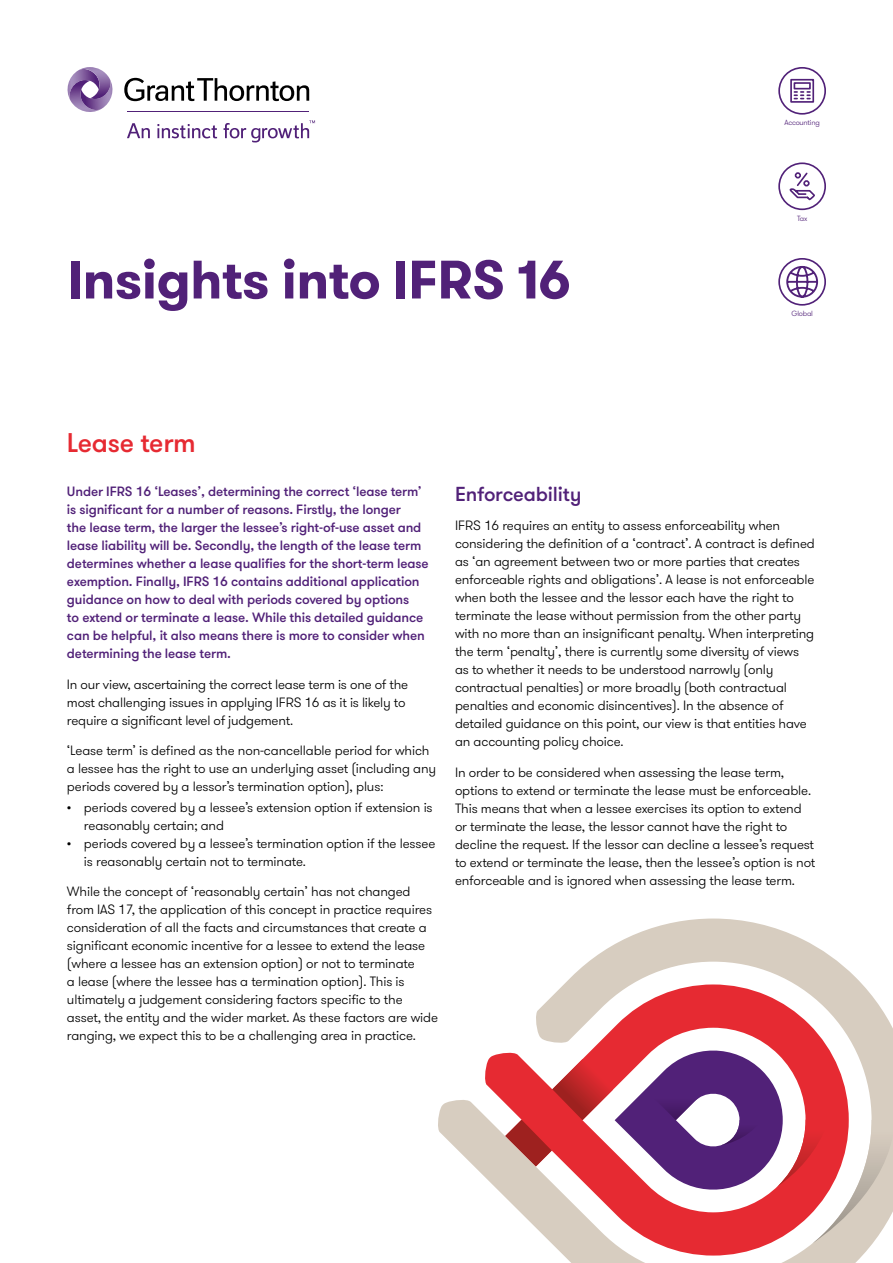
<style>
.page{position:relative;width:893px;height:1263px;background:#fff}
.page>*{position:absolute;margin:0;border:0;box-sizing:border-box;transform-origin:0 0}
.t1{font:700 54px "GT Walsheim Pro";letter-spacing:-.01em;color:#512178}
.t2{font:500 27px "GT Walsheim Pro";letter-spacing:-.01em;color:#e62a32}
.t3{font:500 20.25px "GT Walsheim Pro";letter-spacing:-.01em;color:#512178}
.t4{font:300 13.5px/18px "GT Walsheim Pro";letter-spacing:-.01em;color:#000}
.t5{font:500 13.5px/18px "GT Walsheim Pro";letter-spacing:-.01em;color:#512178}
.t6{font:300 7.5px "GT Walsheim Pro";letter-spacing:-.03em;color:#512178}
</style>
<div class="page">
<svg style="left:124px;top:78px;width:185px;height:23px"></svg>
<svg style="left:127px;top:123px;width:23px;height:15px"></svg>
<svg style="left:157px;top:124px;width:60px;height:14px"></svg>
<svg style="left:224px;top:120px;width:91px;height:22px"></svg>
<hr style="left:128px;top:112px;width:181px;height:1px;background:#512178">
<svg style="left:67px;top:67px;width:46px;height:45px"></svg>
<svg style="left:438px;top:918px;width:455px;height:345px"></svg>
<svg style="left:505px;top:1044px;width:388px;height:199px"></svg>
<svg style="left:778px;top:67px;width:48px;height:48px"></svg>
<svg style="left:778px;top:258px;width:48px;height:48px"></svg>
<svg style="left:778px;top:162px;width:48px;height:48px"></svg>
<p class="t6" style="left:785px;top:118px;width:37px">Accounting</p>
<h1 class="t1" style="left:67px;top:244px;width:505px">Insights into IFRS 16</h1>
<h2 class="t2" style="left:67px;top:426px;width:130px">Lease term</h2>
<p class="t6" style="left:797px;top:213px;width:12px">Tax</p>
<p class="t6" style="left:791px;top:309px;width:23px">Global</p>
<p class="t5" style="left:67px;top:483px;width:363px">Under IFRS 16 ‘Leases’, determining the correct ‘lease term’ is significant for a number of reasons. Firstly, the longer<br>the lease term, the larger the lessee’s right-of-use asset and lease liability will be. Secondly, the length of the lease term determines whether a lease qualifies for the short-term lease exemption. Finally, IFRS 16 contains additional application guidance on how to deal with periods covered by options<br>to extend or terminate a lease. While this detailed guidance can be helpful, it also means there is more to consider when determining the lease term.</p>
<p class="t4" style="left:67px;top:675px;width:343px">In our view, ascertaining the correct lease term is one of the most challenging issues in applying IFRS 16 as it is likely to require a significant level of judgement.</p>
<p class="t4" style="left:67px;top:742px;width:371px">‘Lease term’ is defined as the non-cancellable period for which a lessee has the right to use an underlying asset (including any periods covered by a lessor’s termination option), plus:</p>
<p class="t4" style="left:84px;top:798px;width:350px;text-indent:-17px">• periods covered by a lessee’s extension option if extension is reasonably certain; and</p>
<p class="t4" style="left:84px;top:834px;width:353px;text-indent:-17px">• periods covered by a lessee’s termination option if the lessee is reasonably certain not to terminate.</p>
<p class="t4" style="left:67px;top:883px;width:373px">While the concept of ‘reasonably certain’ has not changed from IAS 17, the application of this concept in practice requires consideration of all the facts and circumstances that create a significant economic incentive for a lessee to extend the lease (where a lessee has an extension option) or not to terminate<br>a lease (where the lessee has a termination option). This is ultimately a judgement considering factors specific to the asset, the entity and the wider market. As these factors are wide ranging, we expect this to be a challenging area in practice.</p>
<h3 class="t3" style="left:455px;top:481px;width:128px">Enforceability</h3>
<p class="t4" style="left:455px;top:517px;width:361px">IFRS 16 requires an entity to assess enforceability when considering the definition of a ‘contract’. A contract is defined as ‘an agreement between two or more parties that creates enforceable rights and obligations’. A lease is not enforceable when both the lessee and the lessor each have the right to terminate the lease without permission from the other party with no more than an insignificant penalty. When interpreting the term ‘penalty’, there is currently some diversity of views as to whether it needs to be understood narrowly (only contractual penalties) or more broadly (both contractual penalties and economic disincentives). In the absence of detailed guidance on this point, our view is that entities have an accounting policy choice.</p>
<p class="t4" style="left:455px;top:764px;width:362px">In order to be considered when assessing the lease term, options to extend or terminate the lease must be enforceable.<br>This means that when a lessee exercises its option to extend or terminate the lease, the lessor cannot have the right to decline the request. If the lessor can decline a lessee’s request to extend or terminate the lease, then the lessee’s option is not enforceable and is ignored when assessing the lease term.</p>
</div>
